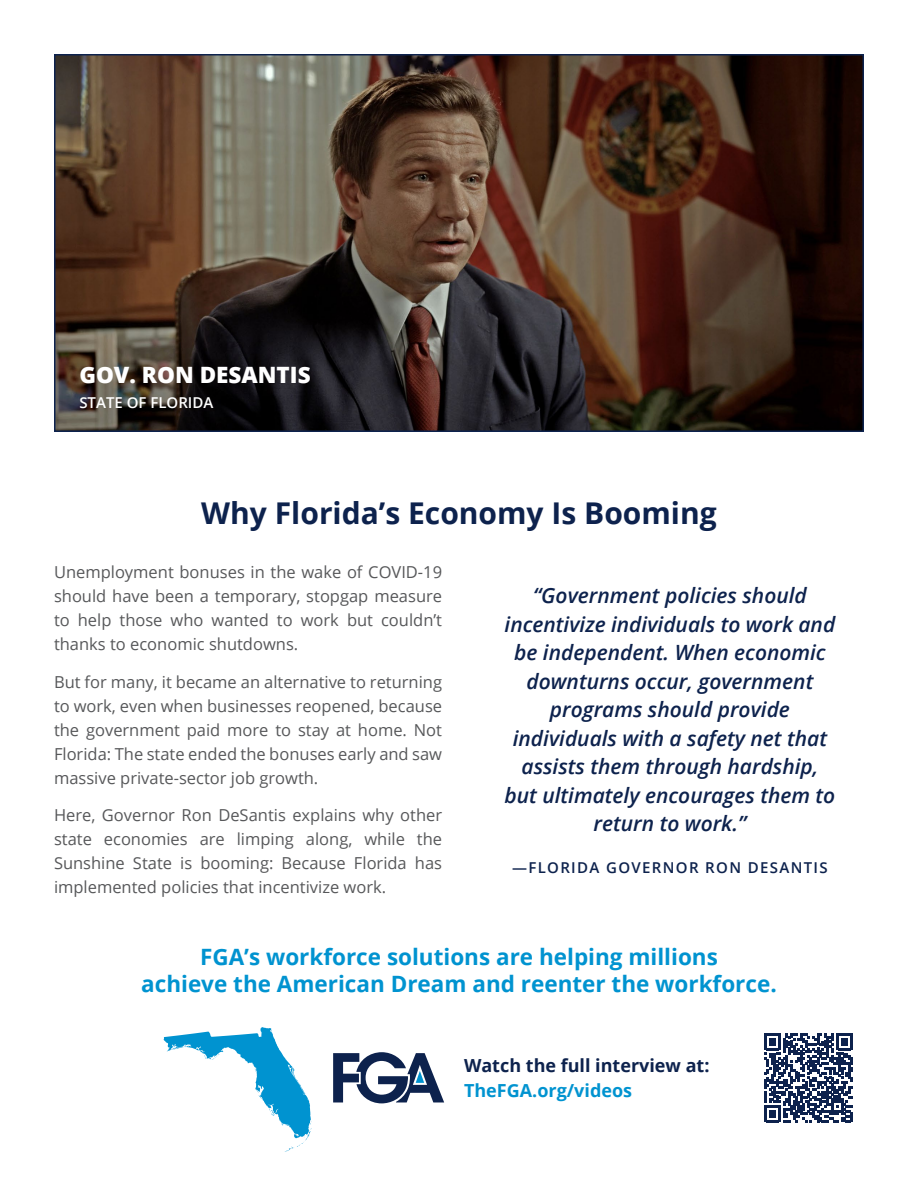
<style>
.page{position:relative;width:918px;height:1188px;background:#fff}
.page>*{position:absolute;margin:0;border:0;box-sizing:border-box;transform-origin:0 0}
.t1{font:700 30px "Open Sans";color:#0d224d}
.t2{font:700 22.5px/27px "Open Sans";color:#0093d0;text-align:center}
.t3{font:800 22.5px "Open Sans";color:#fff}
.t4{font:italic 600 21px/28.5px "Open Sans";color:#0d224d;text-align:center}
.t5{font:700 18px/25.5px "Open Sans";color:#0d224d}
.t6{font:16.5px/24px "Open Sans";color:#57585a;text-align:justify}
.t7{font:600 15px "Open Sans";letter-spacing:.09em;color:#0d224d}
.t8{font:600 15px "Open Sans";color:#fff}
.s1{color:#0093d0}
</style>
<div class="page">
<img style="left:57px;top:57px;width:804px;height:372px">
<div style="left:54px;top:54px;width:810px;height:378px;border:2px solid #0d224d"></div>
<svg style="left:333px;top:1052px;width:111px;height:51px"></svg>
<svg style="left:164px;top:1027px;width:147px;height:125px"></svg>
<svg style="left:764px;top:1033px;width:89px;height:89px"></svg>
<p class="t3" style="left:79px;top:358px;width:233px">GOV. RON DESANTIS</p>
<p class="t8" style="left:79px;top:393px;width:136px">STATE OF FLORIDA</p>
<p class="t1" style="left:201px;top:492px;width:517px">Why Florida’s Economy Is Booming</p>
<p class="t6" style="left:54px;top:560px;width:390px">Unemployment bonuses in the wake of COVID-19 should have been a temporary, stopgap measure to help those who wanted to work but couldn’t thanks to economic shutdowns.</p>
<p class="t6" style="left:54px;top:669px;width:390px">But for many, it became an alternative to returning to work, even when businesses reopened, because the government paid more to stay at home. Not Florida: The state ended the bonuses early and saw massive private-sector job growth.</p>
<p class="t6" style="left:54px;top:803px;width:390px">Here, Governor Ron DeSantis explains why other state economies are limping along, while the Sunshine State is booming: Because Florida has implemented policies that incentivize work.</p>
<p class="t4" style="left:505px;top:581px;width:332px">“Government policies should incentivize individuals to work and be independent. When economic downturns occur, government programs should provide individuals with a safety net that assists them through hardship, but ultimately encourages them to return to work.”</p>
<p class="t7" style="left:512px;top:857px;width:317px">—FLORIDA GOVERNOR RON DESANTIS</p>
<p class="t2" style="left:141px;top:943px;width:637px">FGA’s workforce solutions are helping millions<br>achieve the American Dream and reenter the workforce.</p>
<p class="t5" style="left:464px;top:1052px;width:247px">Watch the full interview at:<br><span class="s1">TheFGA.org/videos</span></p>
</div>
